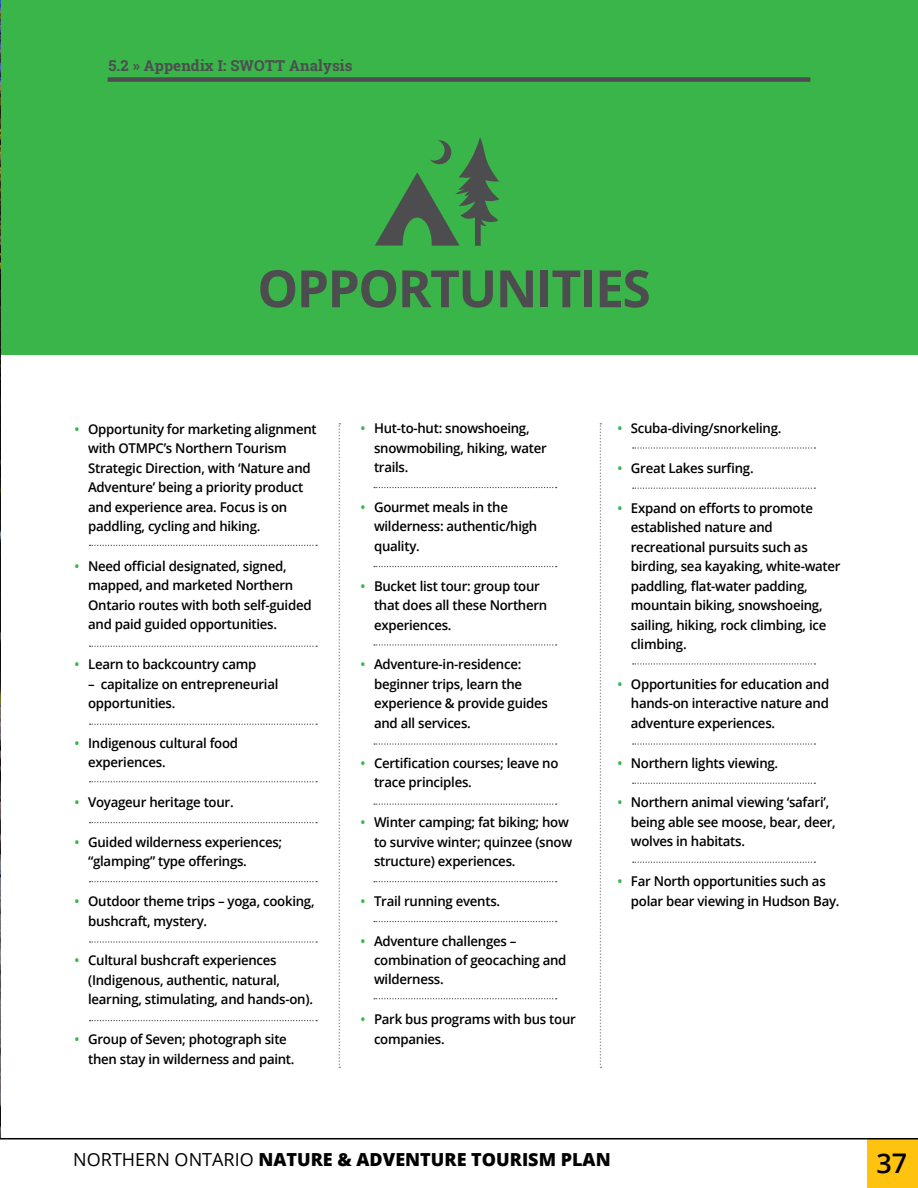
<style>
.page{position:relative;width:918px;height:1188px;background:#fff}
.page>*{position:absolute;margin:0;border:0;box-sizing:border-box;transform-origin:0 0}
.t1{font:700 51.45px "Open Sans";letter-spacing:-.03em;color:#4d4d4f}
.t2{font:600 27px "Open Sans";color:#000}
.t3{font:800 18px "Open Sans";color:#000}
.t4{font:700 15px "Roboto Slab";letter-spacing:.01em;color:#4d4d4f}
.t5{font:600 13.5px/19.5px "Open Sans";letter-spacing:-.02em;color:#000}
.s1{color:#39b54a}
.s2{font-weight:400}
</style>
<div class="page">
<div style="left:1px;top:0;width:917px;height:355px;background:#39b54a"></div>
<svg style="left:600px;top:423px;width:1px;height:645px"></svg>
<svg style="left:339px;top:423px;width:1px;height:645px"></svg>
<svg style="left:375px;top:137px;width:125px;height:109px"></svg>
<svg style="left:90px;top:545px;width:227px;height:1px"></svg>
<svg style="left:374px;top:487px;width:183px;height:1px"></svg>
<svg style="left:633px;top:447px;width:182px;height:2px"></svg>
<svg style="left:633px;top:488px;width:182px;height:1px"></svg>
<svg style="left:633px;top:663px;width:182px;height:2px"></svg>
<svg style="left:633px;top:743px;width:182px;height:2px"></svg>
<svg style="left:633px;top:783px;width:182px;height:1px"></svg>
<svg style="left:633px;top:862px;width:182px;height:1px"></svg>
<svg style="left:374px;top:566px;width:183px;height:1px"></svg>
<svg style="left:374px;top:644px;width:183px;height:2px"></svg>
<svg style="left:374px;top:743px;width:183px;height:2px"></svg>
<svg style="left:374px;top:804px;width:183px;height:1px"></svg>
<svg style="left:374px;top:881px;width:183px;height:1px"></svg>
<svg style="left:374px;top:921px;width:183px;height:1px"></svg>
<svg style="left:374px;top:998px;width:183px;height:1px"></svg>
<svg style="left:90px;top:646px;width:227px;height:1px"></svg>
<svg style="left:90px;top:724px;width:227px;height:1px"></svg>
<svg style="left:90px;top:781px;width:227px;height:1px"></svg>
<svg style="left:90px;top:822px;width:227px;height:1px"></svg>
<svg style="left:90px;top:881px;width:227px;height:1px"></svg>
<svg style="left:90px;top:941px;width:227px;height:2px"></svg>
<svg style="left:90px;top:1020px;width:227px;height:1px"></svg>
<div style="left:108px;top:77px;width:702px;height:5px;background:#4d4d4f"></div>
<img style="left:0;top:0;width:1px;height:1138px">
<div style="left:867px;top:1139px;width:51px;height:49px;background:#ffc20e"></div>
<hr style="left:0;top:1138px;width:918px;height:1px;background:#000">
<p class="t4" style="left:108px;top:56px;width:246px">5.2 » Appendix I: SWOTT Analysis</p>
<h1 class="t1" style="left:257px;top:252px;width:395px">OPPORTUNITIES</h1>
<p class="t5" style="left:88px;top:419px;width:230px;text-indent:-13px"><span class="s1">•</span> Opportunity for marketing alignment with OTMPC’s Northern Tourism Strategic Direction, with ‘Nature and Adventure’ being a priority product and experience area. Focus is on paddling, cycling and hiking.</p>
<p class="t5" style="left:88px;top:556px;width:225px;text-indent:-13px"><span class="s1">•</span> Need official designated, signed, mapped, and marketed Northern Ontario routes with both self-guided and paid guided opportunities.</p>
<p class="t5" style="left:75px;top:654px;width:183px"><span class="s1">•</span> Learn to backcountry camp</p>
<p class="t5" style="left:88px;top:674px;width:192px">– capitalize on entrepreneurial opportunities.</p>
<p class="t5" style="left:88px;top:733px;width:151px;text-indent:-13px"><span class="s1">•</span> Indigenous cultural food experiences.</p>
<p class="t5" style="left:75px;top:792px;width:160px"><span class="s1">•</span> Voyageur heritage tour.</p>
<p class="t5" style="left:88px;top:832px;width:196px;text-indent:-13px"><span class="s1">•</span> Guided wilderness experiences; “glamping” type offerings.</p>
<p class="t5" style="left:88px;top:891px;width:228px;text-indent:-13px"><span class="s1">•</span> Outdoor theme trips – yoga, cooking, bushcraft, mystery.</p>
<p class="t5" style="left:88px;top:950px;width:226px;text-indent:-13px"><span class="s1">•</span> Cultural bushcraft experiences (Indigenous, authentic, natural, learning, stimulating, and hands-on).</p>
<p class="t5" style="left:88px;top:1029px;width:208px;text-indent:-13px"><span class="s1">•</span> Group of Seven; photograph site then stay in wilderness and paint.</p>
<p class="t5" style="left:374px;top:418px;width:174px;text-indent:-13px"><span class="s1">•</span> Hut-to-hut: snowshoeing, snowmobiling, hiking, water trails.</p>
<p class="t5" style="left:374px;top:497px;width:165px;text-indent:-13px"><span class="s1">•</span> Gourmet meals in the wilderness: authentic/high quality.</p>
<p class="t5" style="left:374px;top:576px;width:175px;text-indent:-13px"><span class="s1">•</span> Bucket list tour: group tour that does all these Northern experiences.</p>
<p class="t5" style="left:374px;top:654px;width:176px;text-indent:-13px"><span class="s1">•</span> Adventure-in-residence: beginner trips, learn the experience &amp; provide guides and all services.</p>
<p class="t5" style="left:374px;top:753px;width:186px;text-indent:-13px"><span class="s1">•</span> Certification courses; leave no trace principles.</p>
<p class="t5" style="left:374px;top:812px;width:200px;text-indent:-13px"><span class="s1">•</span> Winter camping; fat biking; how to survive winter; quinzee (snow structure) experiences.</p>
<p class="t5" style="left:361px;top:891px;width:141px"><span class="s1">•</span> Trail running events.</p>
<p class="t5" style="left:374px;top:931px;width:194px;text-indent:-13px"><span class="s1">•</span> Adventure challenges – combination of geocaching and wilderness.</p>
<p class="t5" style="left:374px;top:1009px;width:203px;text-indent:-13px"><span class="s1">•</span> Park bus programs with bus tour companies.</p>
<p class="t5" style="left:617px;top:418px;width:166px"><span class="s1">•</span> Scuba-diving/snorkeling.</p>
<p class="t5" style="left:617px;top:458px;width:138px"><span class="s1">•</span> Great Lakes surfing.</p>
<p class="t5" style="left:631px;top:498px;width:211px;text-indent:-13px"><span class="s1">•</span> Expand on efforts to promote established nature and recreational pursuits such as birding, sea kayaking, white-water paddling, flat-water padding, mountain biking, snowshoeing, sailing, hiking, rock climbing, ice climbing.</p>
<p class="t5" style="left:631px;top:674px;width:200px;text-align:justify;text-indent:-13px"><span class="s1">•</span> Opportunities for education and hands-on interactive nature and adventure experiences.</p>
<p class="t5" style="left:617px;top:753px;width:162px"><span class="s1">•</span> Northern lights viewing.</p>
<p class="t5" style="left:631px;top:792px;width:206px;text-indent:-13px"><span class="s1">•</span> Northern animal viewing ‘safari’, being able see moose, bear, deer, wolves in habitats.</p>
<p class="t5" style="left:631px;top:871px;width:210px;text-indent:-13px"><span class="s1">•</span> Far North opportunities such as polar bear viewing in Hudson Bay.</p>
<h3 class="t3" style="left:73px;top:1146px;width:539px"><span class="s2">NORTHERN ONTARIO</span> NATURE &amp; ADVENTURE TOURISM PLAN</h3>
<h2 class="t2" style="left:876px;top:1145px;width:32px">37</h2>
</div>
